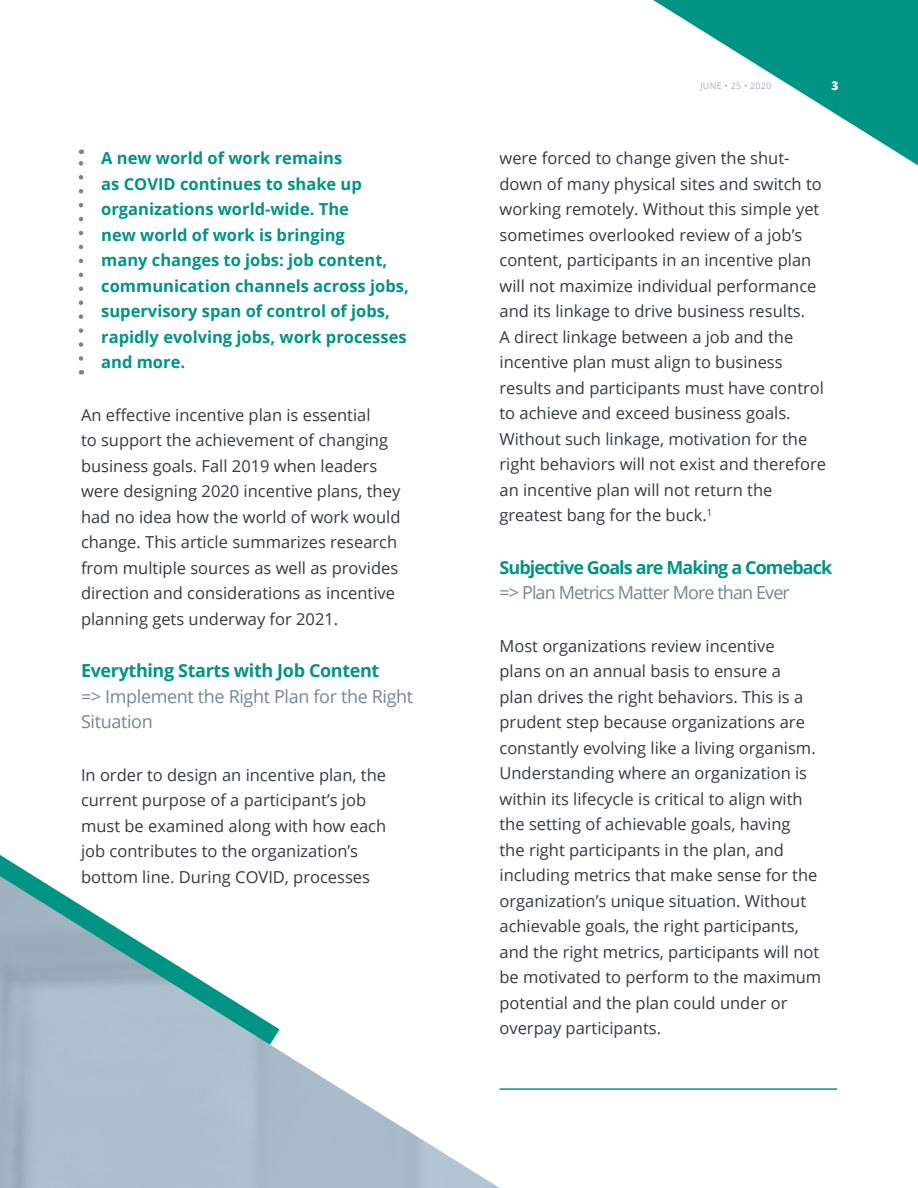
<style>
.page{position:relative;width:918px;height:1188px;background:#fff}
.page>*{position:absolute;margin:0;border:0;box-sizing:border-box;transform-origin:0 0}
.main_content_-2col{font:18px/25.5px "Open Sans";letter-spacing:-.02em;color:#768693}
.main_content_-2col-2{font:700 18px/25.5px "Open Sans";letter-spacing:-.05em;color:#009484}
.main_content_-2col-3{font:16.5px/25.5px "Open Sans";color:#323b40}
.main_content_-2col-4{font:700 16.5px/25.5px "Open Sans";color:#009484}
.t1{font:800 12px "Open Sans";color:#fff}
.t2{font:9px "Open Sans";letter-spacing:.025em;color:#a0b2bf}
.s1{font-weight:700;color:#009484}
.s2{font-weight:400;color:#768693}
</style>
<div class="page">
<svg style="left:0;top:855px;width:34px;height:21px"></svg>
<hr style="left:500px;top:1088px;width:337px;height:2px;background:#009484">
<img style="left:0;top:876px;width:500px;height:312px">
<svg style="left:78px;top:0;width:840px;height:375px"></svg>
<p class="main_content_-2col-4" style="left:101px;top:145px;width:309px">A new world of work remains<br>as COVID continues to shake up organizations world-wide. The<br>new world of work is bringing<br>many changes to jobs: job content, communication channels across jobs, supervisory span of control of jobs, rapidly evolving jobs, work processes and more.</p>
<p class="main_content_-2col-3" style="left:81px;top:402px;width:321px">An effective incentive plan is essential<br>to support the achievement of changing business goals. Fall 2019 when leaders were designing 2020 incentive plans, they had no idea how the world of work would change. This article summarizes research from multiple sources as well as provides direction and considerations as incentive planning gets underway for 2021.</p>
<p class="main_content_-2col" style="left:81px;top:658px;width:334px"><span class="s1">Everything Starts with Job Content<br></span>=&gt; Implement the Right Plan for the Right<br>Situation</p>
<p class="main_content_-2col-3" style="left:81px;top:762px;width:307px">In order to design an incentive plan, the current purpose of a participant’s job must be examined along with how each job contributes to the organization’s bottom line. During COVID, processes</p>
<p class="t2" style="left:700px;top:80px;width:73px">JUNE • 25 • 2020</p>
<p class="t1" style="left:831px;top:77px;width:9px">3</p>
<p class="main_content_-2col-3" style="left:500px;top:145px;width:328px">were forced to change given the shut&shy;down of many physical sites and switch to working remotely. Without this simple yet sometimes overlooked review of a job’s content, participants in an incentive plan will not maximize individual performance and its linkage to drive business results.<br>A direct linkage between a job and the incentive plan must align to business results and participants must have control to achieve and exceed business goals.<br>Without such linkage, motivation for the right behaviors will not exist and therefore an incentive plan will not return the greatest bang for the buck.<sup>1</sup></p>
<p class="main_content_-2col-2" style="left:500px;top:554px;width:334px">Subjective Goals are Making a Comeback <span class="s2">=&gt; Plan Metrics Matter More than Ever</span></p>
<p class="main_content_-2col-3" style="left:500px;top:633px;width:323px">Most organizations review incentive<br>plans on an annual basis to ensure a<br>plan drives the right behaviors. This is a prudent step because organizations are constantly evolving like a living organism.<br>Understanding where an organization is within its lifecycle is critical to align with the setting of achievable goals, having<br>the right participants in the plan, and including metrics that make sense for the organization’s unique situation. Without achievable goals, the right participants, and the right metrics, participants will not be motivated to perform to the maximum potential and the plan could under or overpay participants.</p>
</div>
